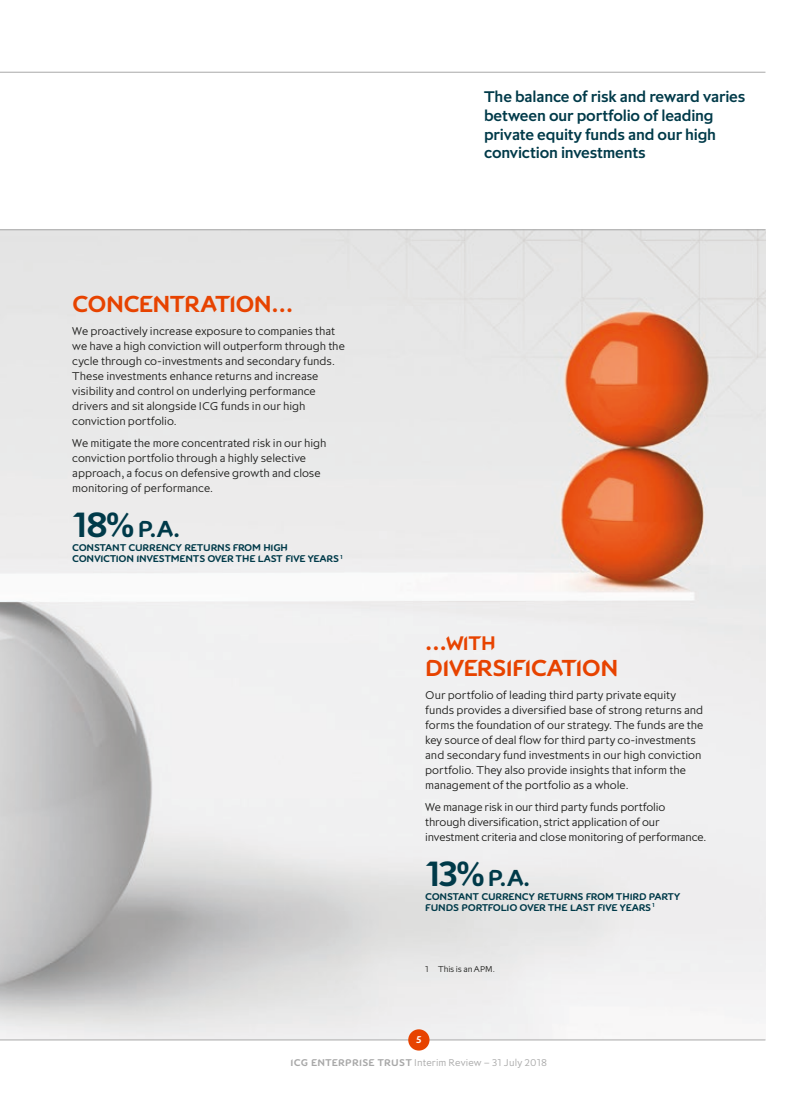
<style>
.page{position:relative;width:808px;height:1106px;background:#fff}
.page>*{position:absolute;margin:0;border:0;box-sizing:border-box;transform-origin:0 0}
.t1{font:24.75px "ICG Headline";letter-spacing:-.03em;color:#e74300}
.t2{font:24.75px "ICG Headline";color:#003a49}
.t3{font:21px "ICG Headline";color:#e74300}
.t4{font:500 16.5px/18.8px "Pembroke";letter-spacing:-.01em;color:#003a49}
.t5{font:300 12px/15px "Pembroke";letter-spacing:-.005em;color:#1d1d1b}
.t6{font:10.5px/10.5px "ICG Headline";letter-spacing:-.02em;color:#003a49}
.t7{font:300 10.5px "Pembroke";letter-spacing:.01em;color:#a8a8a8}
.t8{font:10.5px "ICG Headline";color:#fff}
.t9{font:300 9px "Pembroke";letter-spacing:-.01em;color:#1d1d1b}
.s1{font-size:37.5px}
.s2{font-size:24.75px}
.s3{font-family:"ICG Headline";font-weight:400}
</style>
<div class="page">
<img style="left:0;top:230px;width:765px;height:809px">
<hr style="left:0;top:1039px;width:765px;height:1px;background:#a8a8a8">
<div style="left:408px;top:1029px;width:21px;height:21px;background:#e74300;border-radius:50%"></div>
<hr style="left:0;top:72px;width:765px;height:1px;background:#a8a8a8">
<hr style="left:0;top:229px;width:765px;height:1px;background:#a8a8a8">
<h1 class="t1" style="left:72px;top:293px;width:222px">CONCENTRATION…</h1>
<p class="t5" style="left:72px;top:323px;width:274px">We proactively increase exposure to companies that we have a high conviction will outperform through the cycle through co-investments and secondary funds.<br>These investments enhance returns and increase visibility and control on underlying performance drivers and sit alongside ICG funds in our high conviction portfolio.</p>
<p class="t5" style="left:72px;top:435px;width:256px">We mitigate the more concentrated risk in our high conviction portfolio through a highly selective approach, a focus on defensive growth and close monitoring of performance.</p>
<h1 class="t2" style="left:72px;top:518px;width:109px"><span class="s1">18%</span> P.A.</h1>
<p class="t6" style="left:72px;top:543px;width:272px">CONSTANT CURRENCY RETURNS FROM HIGH<br>CONVICTION INVESTMENTS OVER THE LAST FIVE YEARS <sup>1</sup></p>
<h3 class="t4" style="left:484px;top:87px;width:263px">The balance of risk and reward varies between our portfolio of leading private equity funds and our high conviction investments</h3>
<h2 class="t3" style="left:425px;top:633px;width:72px"><span class="s2">…</span>WITH</h2>
<h1 class="t1" style="left:425px;top:657px;width:195px">DIVERSIFICATION</h1>
<p class="t5" style="left:425px;top:686px;width:280px">Our portfolio of leading third party private equity funds provides a diversified base of strong returns and forms the foundation of our strategy. The funds are the key source of deal flow for third party co-investments and secondary fund investments in our high conviction portfolio. They also provide insights that inform the management of the portfolio as a whole.</p>
<p class="t5" style="left:425px;top:799px;width:283px">We manage risk in our third party funds portfolio through diversification, strict application of our investment criteria and close monitoring of performance.</p>
<h1 class="t2" style="left:425px;top:867px;width:106px"><span class="s1">13%</span> P.A.</h1>
<p class="t6" style="left:425px;top:892px;width:257px">CONSTANT CURRENCY RETURNS FROM THIRD PARTY<br>FUNDS PORTFOLIO OVER THE LAST FIVE YEARS <sup>1</sup></p>
<p class="t9" style="left:425px;top:964px;width:71px">1 This is an APM.</p>
<p class="t8" style="left:416px;top:1035px;width:7px">5</p>
<p class="t7" style="left:291px;top:1056px;width:258px"><span class="s3">ICG ENTERPRISE TRUST</span> Interim Review – 31 July 2018</p>
</div>
